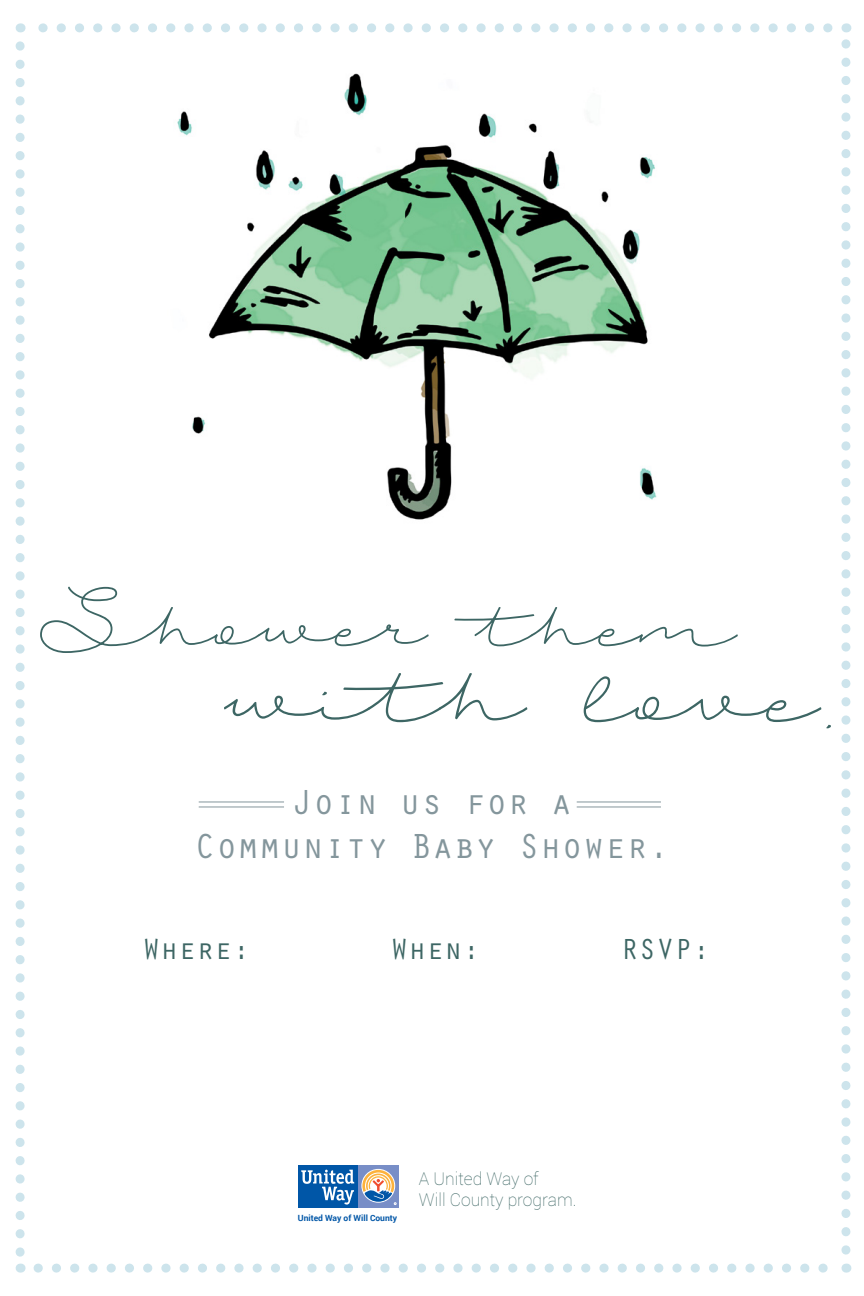
<style>
.page{position:relative;width:864px;height:1296px;background:#fff}
.page>*{position:absolute;margin:0;border:0;box-sizing:border-box;transform-origin:0 0}
.t1{font:76.8px "Autumn Chant";color:#3d6664}
.t2{font:61.5px "Autumn Chant";color:#3d6664}
.t3{font:36px "Orator Std";color:#84969c}
.t4{font:30px "Orator Std";color:#3d6664}
.t5{font:100 17.4px "Roboto";color:#3d6664}
.t6{font:700 8.4px "Roboto";color:#0056a7}
</style>
<div class="page">
<img style="left:170px;top:32px;width:531px;height:488px">
<svg style="left:38px;top:1264px;width:790px;height:9px"></svg>
<svg style="left:38px;top:23px;width:790px;height:9px"></svg>
<svg style="left:16px;top:46px;width:9px;height:1227px"></svg>
<svg style="left:841px;top:23px;width:9px;height:1227px"></svg>
<hr style="left:577px;top:801px;width:84px;height:1px;background:#84969c">
<hr style="left:577px;top:806px;width:84px;height:1px;background:#84969c">
<hr style="left:199px;top:801px;width:85px;height:1px;background:#84969c">
<hr style="left:199px;top:806px;width:85px;height:1px;background:#84969c">
<div style="left:358px;top:1165px;width:41px;height:42px;background:#788ec7"></div>
<svg style="left:361px;top:1169px;width:34px;height:34px"></svg>
<div style="left:298px;top:1165px;width:60px;height:42px;background:#0056a7"></div>
<svg style="left:301px;top:1170px;width:53px;height:35px"></svg>
<svg style="left:362px;top:1170px;width:34px;height:35px"></svg>
<p class="t2" style="left:47px;top:594px;width:691px">Shower them</p>
<p class="t1" style="left:223px;top:656px;width:617px">with love.</p>
<p class="t3" style="left:292px;top:777px;width:282px">Join us for a</p>
<p class="t3" style="left:194px;top:820px;width:477px">Community Baby Shower.</p>
<p class="t4" style="left:143px;top:928px;width:110px">Where:</p>
<p class="t4" style="left:391px;top:928px;width:92px">When:</p>
<p class="t4" style="left:621px;top:928px;width:92px">RSVP:</p>
<p class="t6" style="left:298px;top:1212px;width:101px">United Way of Will County</p>
<p class="t5" style="left:419px;top:1167px;width:121px">A United Way of</p>
<p class="t5" style="left:419px;top:1188px;width:159px">Will County program.</p>
</div>
